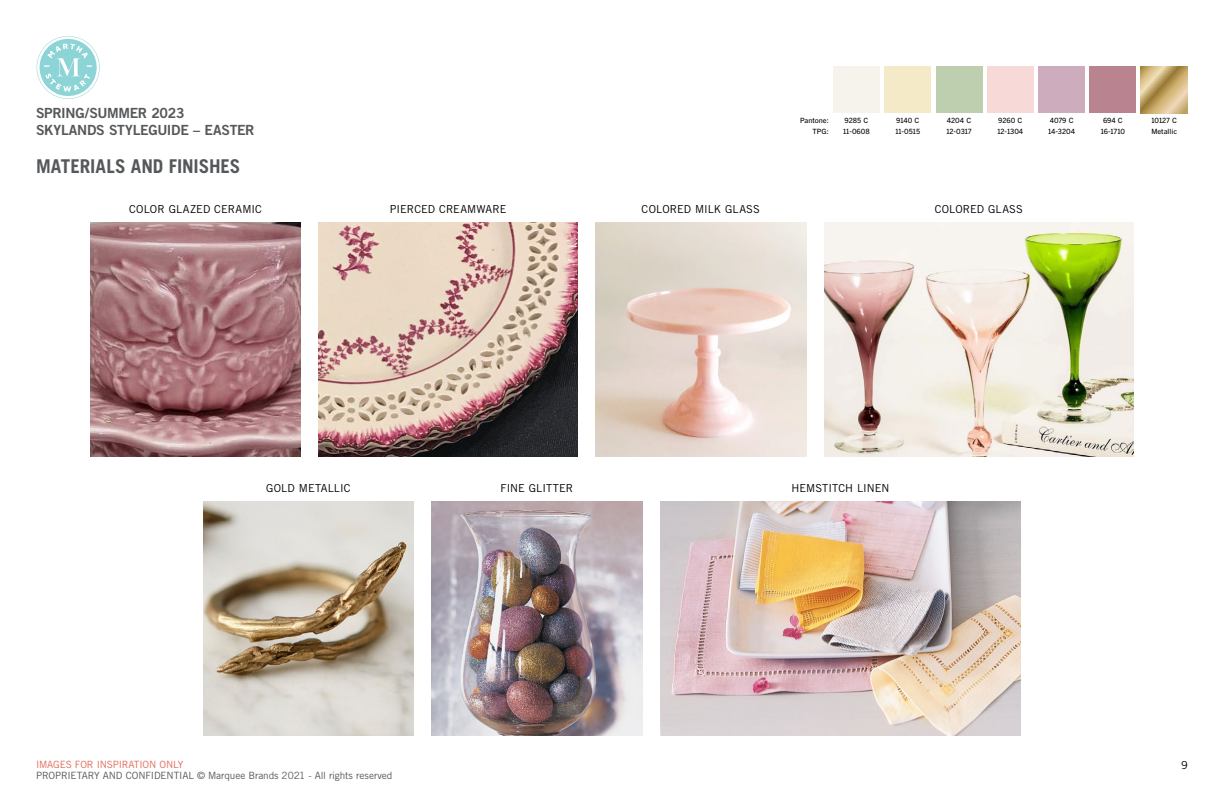
<style>
.page{position:relative;width:1224px;height:792px;background:#fff}
.page>*{position:absolute;margin:0;border:0;box-sizing:border-box;transform-origin:0 0}
.t1{font:700 19px "Trade Gothic";color:#55585a}
.t2{font:14px/16.8px "Trade Gothic Bold Two";letter-spacing:-.025em;color:#55585a}
.t3{font:11px "Trade Gothic";letter-spacing:.01em;color:#000}
.t4{font:10px "Trade Gothic";letter-spacing:-.01em;color:#55585a}
.t5{font:10px "Trade Gothic";letter-spacing:-.015em;color:#e26a57}
.t6{font:500 7px/10.3px "MSL Gothic";color:#000}
</style>
<div class="page">
<svg style="left:36px;top:36px;width:64px;height:63px"></svg>
<div style="left:1090px;top:66px;width:46px;height:47px;background:#b98390"></div>
<div style="left:833px;top:66px;width:47px;height:47px;background:#f5f3ec"></div>
<div style="left:884px;top:66px;width:47px;height:47px;background:#f4eac8"></div>
<div style="left:936px;top:66px;width:46px;height:47px;background:#bdcfae"></div>
<svg style="left:1141px;top:66px;width:47px;height:47px;background:#caaf77"></svg>
<div style="left:987px;top:66px;width:47px;height:47px;background:#f7dad7"></div>
<div style="left:1038px;top:66px;width:47px;height:47px;background:#cdacbd"></div>
<img style="left:203px;top:502px;width:211px;height:234px">
<img style="left:660px;top:502px;width:361px;height:234px">
<img style="left:432px;top:502px;width:210px;height:234px">
<img style="left:824px;top:223px;width:310px;height:234px">
<img style="left:596px;top:223px;width:210px;height:234px">
<img style="left:319px;top:223px;width:259px;height:234px">
<img style="left:90px;top:223px;width:211px;height:234px">
<p class="t2" style="left:36px;top:104px;width:220px">SPRING/SUMMER 2023<br>SKYLANDS STYLEGUIDE – EASTER</p>
<p class="t6" style="left:1101px;top:116px;width:26px;text-align:center">694 C<br>16-1710</p>
<p class="t6" style="left:800px;top:116px;width:30px;text-align:right">Pantone:<br>TPG:</p>
<p class="t6" style="left:843px;top:116px;width:28px">9285 C<br>11-0608</p>
<p class="t6" style="left:895px;top:116px;width:26px">9140 C<br>11-0515</p>
<p class="t6" style="left:946px;top:116px;width:27px">4204 C<br>12-0317</p>
<p class="t6" style="left:1151px;top:116px;width:27px">10127 C<br>Metallic</p>
<p class="t6" style="left:997px;top:116px;width:27px">9260 C<br>12-1304</p>
<p class="t6" style="left:1048px;top:116px;width:28px">4079 C<br>14-3204</p>
<h1 class="t1" style="left:36px;top:154px;width:206px">MATERIALS AND FINISHES</h1>
<p class="t3" style="left:129px;top:203px;width:134px">COLOR GLAZED CERAMIC</p>
<p class="t3" style="left:390px;top:203px;width:118px">PIERCED CREAMWARE</p>
<p class="t3" style="left:642px;top:203px;width:120px">COLORED MILK GLASS</p>
<p class="t3" style="left:935px;top:203px;width:90px">COLORED GLASS</p>
<p class="t3" style="left:266px;top:482px;width:86px">GOLD METALLIC</p>
<p class="t3" style="left:501px;top:482px;width:74px">FINE GLITTER</p>
<p class="t3" style="left:792px;top:482px;width:99px">HEMSTITCH LINEN</p>
<p class="t5" style="left:36px;top:759px;width:149px">IMAGES FOR INSPIRATION ONLY</p>
<p class="t3" style="left:1181px;top:759px;width:8px">9</p>
<p class="t4" style="left:36px;top:769px;width:358px">PROPRIETARY AND CONFIDENTIAL © Marquee Brands 2021 - All rights reserved</p>
</div>
